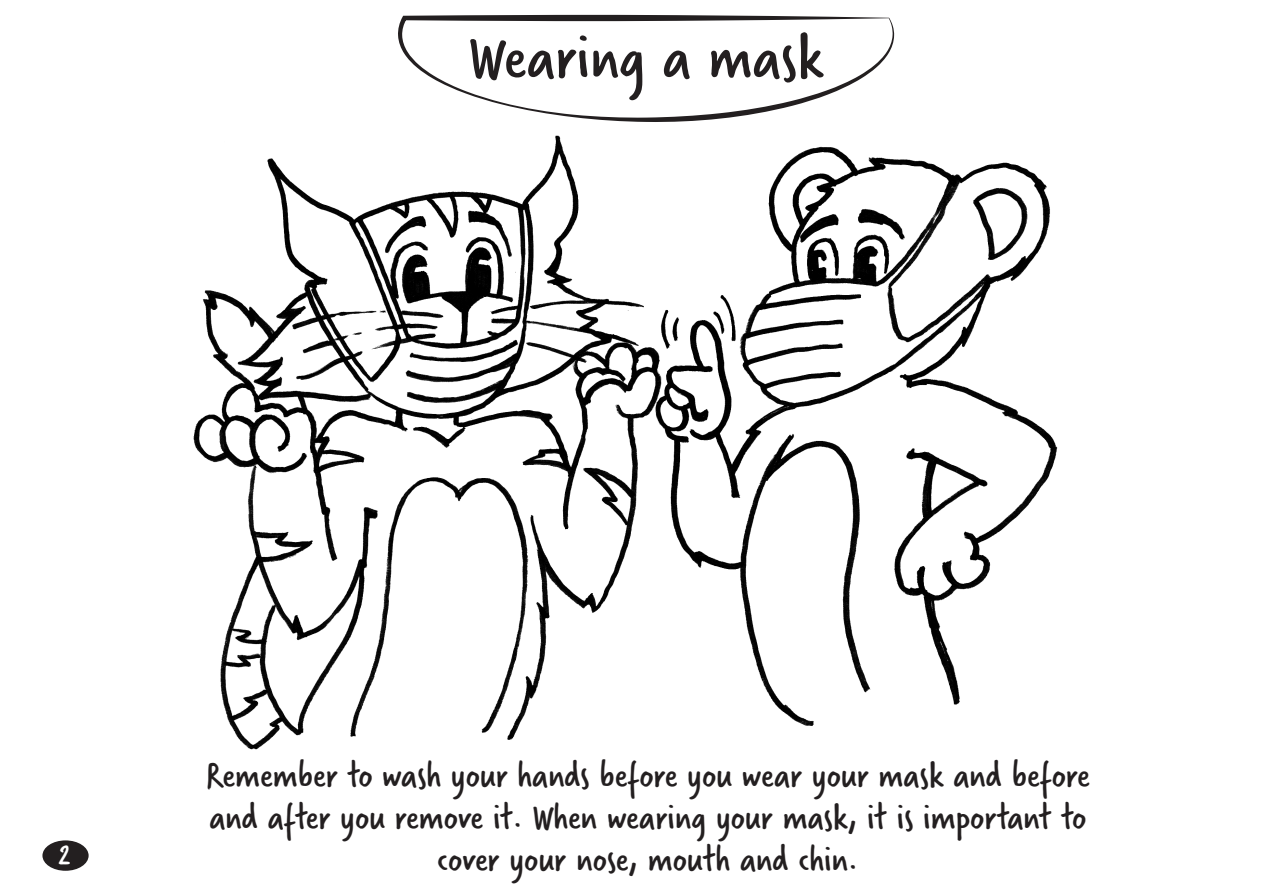
<style>
.page{position:relative;width:1263px;height:893px;background:#fff}
.page>*{position:absolute;margin:0;border:0;box-sizing:border-box;transform-origin:0 0}
.t1{font:69px "Verveine";color:#231f20}
.t2{font:39px/42px "Verveine";color:#231f20;text-align:center}
.t3{font:30.45px "Verveine";color:#fff;scale:1.14 1}
</style>
<div class="page">
<img style="left:193px;top:135px;width:865px;height:615px">
<svg style="left:398px;top:15px;width:496px;height:107px"></svg>
<div style="left:42px;top:840px;width:47px;height:31px;background:#231f20;border-radius:50%"></div>
<h1 class="t1" style="left:468px;top:9px;width:357px">Wearing a mask</h1>
<p class="t3" style="left:59px;top:833px;width:12px">2</p>
<p class="t2" style="left:206px;top:755px;width:885px">Remember to wash your hands before you wear your mask and before and after you remove it. When wearing your mask, it is important to cover your nose, mouth and chin.</p>
</div>
